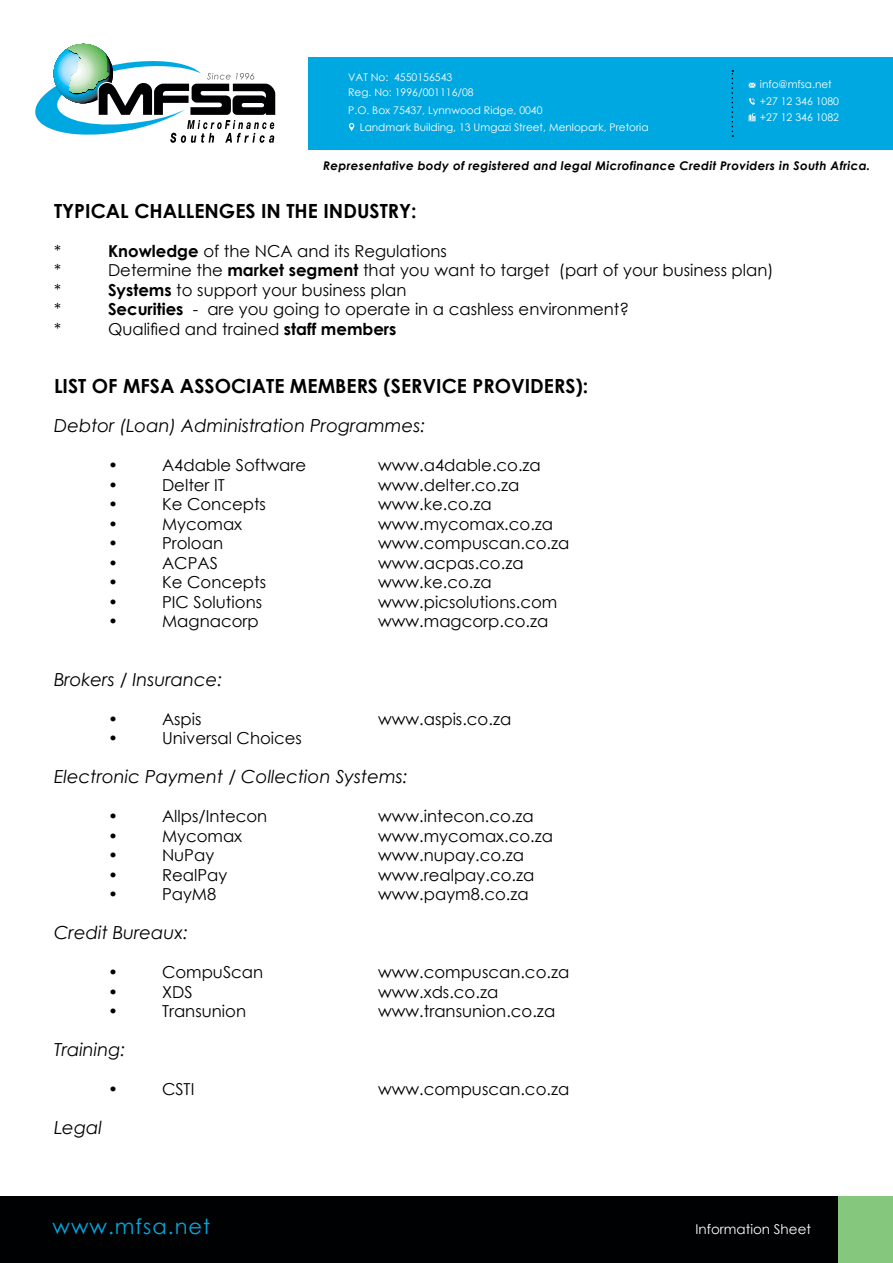
<style>
.page{position:relative;width:893px;height:1263px;background:#fff}
.page>*{position:absolute;margin:0;border:0;box-sizing:border-box;transform-origin:0 0}
.t1{font:21px "Century Gothic";letter-spacing:.05em;color:#00a8e1}
.t2{font:700 19.5px "Century Gothic";color:#000}
.t3{font:italic 18px "Century Gothic";color:#000}
.t4{font:16.5px "Century Gothic";color:#000}
.t5{font:13.5px "Century Gothic";color:#fff}
.t6{font:italic 700 12px "Century Gothic";letter-spacing:.025em;color:#000102}
.t7{font:10.5px/16.5px "Century Gothic";color:#fff}
.s1{font-weight:700}
</style>
<div class="page">
<div style="left:308px;top:58px;width:585px;height:92px;background:#00a8e1"></div>
<svg style="left:749px;top:113px;width:6px;height:8px"></svg>
<svg style="left:749px;top:98px;width:6px;height:7px"></svg>
<svg style="left:749px;top:83px;width:6px;height:5px"></svg>
<svg style="left:349px;top:123px;width:5px;height:8px"></svg>
<svg style="left:732px;top:70px;width:1px;height:67px"></svg>
<svg style="left:35px;top:44px;width:241px;height:99px"></svg>
<div style="left:0;top:1196px;width:893px;height:67px;background:#000102"></div>
<div style="left:839px;top:1196px;width:54px;height:67px;background:#84c77d"></div>
<p class="t7" style="left:348px;top:69px;width:127px;line-height:15px">VAT No: 4550156543<br>Reg. No: 1996/001116/08</p>
<p class="t7" style="left:360px;top:102px;width:290px;text-indent:-12px">P.O. Box 75437, Lynnwood Ridge, 0040<br>Landmark Building, 13 Umgazi Street, Menlopark, Pretoria</p>
<p class="t7" style="left:760px;top:76px;width:81px">info@mfsa.net +27 12 346 1080 +27 12 346 1082</p>
<p class="t6" style="left:323px;top:156px;width:549px">Representative body of registered and legal Microfinance Credit Providers in South Africa.</p>
<p class="t2" style="left:54px;top:196px;width:364px">TYPICAL CHALLENGES IN THE INDUSTRY:</p>
<p class="t4" style="left:54px;top:239px;width:9px">*</p>
<p class="t4" style="left:108px;top:239px;width:340px"><span class="s1">Knowledge</span> of the NCA and its Regulations</p>
<p class="t4" style="left:54px;top:259px;width:9px">*</p>
<p class="t4" style="left:108px;top:259px;width:667px">Determine the <span class="s1">market segment</span> that you want to target (part of your business plan)</p>
<p class="t4" style="left:54px;top:278px;width:9px">*</p>
<p class="t4" style="left:108px;top:278px;width:300px"><span class="s1">Systems</span> to support your business plan</p>
<p class="t4" style="left:54px;top:298px;width:9px">*</p>
<p class="t4" style="left:108px;top:298px;width:523px"><span class="s1">Securities</span> - are you going to operate in a cashless environment?</p>
<p class="t4" style="left:54px;top:317px;width:9px">*</p>
<p class="t4" style="left:108px;top:317px;width:290px">Qualified and trained <span class="s1">staff members</span></p>
<p class="t2" style="left:54px;top:371px;width:536px">LIST OF MFSA ASSOCIATE MEMBERS (SERVICE PROVIDERS):</p>
<p class="t3" style="left:54px;top:415px;width:373px">Debtor (Loan) Administration Programmes:</p>
<p class="t4" style="left:108px;top:454px;width:11px">•</p>
<p class="t4" style="left:162px;top:454px;width:146px">A4dable Software</p>
<p class="t4" style="left:378px;top:454px;width:164px">www.a4dable.co.za</p>
<p class="t4" style="left:108px;top:473px;width:11px">•</p>
<p class="t4" style="left:162px;top:473px;width:64px">Delter IT</p>
<p class="t4" style="left:378px;top:473px;width:143px">www.delter.co.za</p>
<p class="t4" style="left:108px;top:493px;width:11px">•</p>
<p class="t4" style="left:162px;top:493px;width:105px">Ke Concepts</p>
<p class="t4" style="left:378px;top:493px;width:115px">www.ke.co.za</p>
<p class="t4" style="left:108px;top:512px;width:11px">•</p>
<p class="t4" style="left:162px;top:512px;width:82px">Mycomax</p>
<p class="t4" style="left:378px;top:512px;width:177px">www.mycomax.co.za</p>
<p class="t4" style="left:108px;top:532px;width:11px">•</p>
<p class="t4" style="left:162px;top:532px;width:62px">Proloan</p>
<p class="t4" style="left:378px;top:532px;width:193px">www.compuscan.co.za</p>
<p class="t4" style="left:108px;top:551px;width:11px">•</p>
<p class="t4" style="left:162px;top:551px;width:57px">ACPAS</p>
<p class="t4" style="left:378px;top:551px;width:147px">www.acpas.co.za</p>
<p class="t4" style="left:108px;top:571px;width:11px">•</p>
<p class="t4" style="left:162px;top:571px;width:105px">Ke Concepts</p>
<p class="t4" style="left:378px;top:571px;width:115px">www.ke.co.za</p>
<p class="t4" style="left:108px;top:590px;width:11px">•</p>
<p class="t4" style="left:162px;top:590px;width:102px">PIC Solutions</p>
<p class="t4" style="left:378px;top:590px;width:181px">www.picsolutions.com</p>
<p class="t4" style="left:108px;top:610px;width:11px">•</p>
<p class="t4" style="left:162px;top:610px;width:98px">Magnacorp</p>
<p class="t4" style="left:378px;top:610px;width:172px">www.magcorp.co.za</p>
<p class="t3" style="left:54px;top:668px;width:170px">Brokers / Insurance:</p>
<p class="t4" style="left:108px;top:707px;width:11px">•</p>
<p class="t4" style="left:162px;top:707px;width:41px">Aspis</p>
<p class="t4" style="left:378px;top:707px;width:135px">www.aspis.co.za</p>
<p class="t4" style="left:108px;top:727px;width:11px">•</p>
<p class="t4" style="left:162px;top:727px;width:141px">Universal Choices</p>
<p class="t3" style="left:54px;top:766px;width:355px">Electronic Payment / Collection Systems:</p>
<p class="t4" style="left:108px;top:805px;width:11px">•</p>
<p class="t4" style="left:162px;top:805px;width:107px">Allps/Intecon</p>
<p class="t4" style="left:378px;top:805px;width:157px">www.intecon.co.za</p>
<p class="t4" style="left:108px;top:824px;width:11px">•</p>
<p class="t4" style="left:162px;top:824px;width:82px">Mycomax</p>
<p class="t4" style="left:378px;top:824px;width:177px">www.mycomax.co.za</p>
<p class="t4" style="left:108px;top:844px;width:11px">•</p>
<p class="t4" style="left:162px;top:844px;width:54px">NuPay</p>
<p class="t4" style="left:378px;top:844px;width:148px">www.nupay.co.za</p>
<p class="t4" style="left:108px;top:863px;width:11px">•</p>
<p class="t4" style="left:162px;top:863px;width:67px">RealPay</p>
<p class="t4" style="left:378px;top:863px;width:158px">www.realpay.co.za</p>
<p class="t4" style="left:108px;top:883px;width:11px">•</p>
<p class="t4" style="left:162px;top:883px;width:56px">PayM8</p>
<p class="t4" style="left:378px;top:883px;width:152px">www.paym8.co.za</p>
<p class="t3" style="left:54px;top:922px;width:136px">Credit Bureaux:</p>
<p class="t4" style="left:108px;top:961px;width:11px">•</p>
<p class="t4" style="left:162px;top:961px;width:103px">CompuScan</p>
<p class="t4" style="left:378px;top:961px;width:193px">www.compuscan.co.za</p>
<p class="t4" style="left:108px;top:980px;width:11px">•</p>
<p class="t4" style="left:162px;top:980px;width:32px">XDS</p>
<p class="t4" style="left:378px;top:980px;width:122px">www.xds.co.za</p>
<p class="t4" style="left:108px;top:1000px;width:11px">•</p>
<p class="t4" style="left:162px;top:1000px;width:86px">Transunion</p>
<p class="t4" style="left:378px;top:1000px;width:179px">www.transunion.co.za</p>
<p class="t3" style="left:54px;top:1039px;width:73px">Training:</p>
<p class="t4" style="left:108px;top:1078px;width:11px">•</p>
<p class="t4" style="left:162px;top:1078px;width:34px">CSTI</p>
<p class="t4" style="left:378px;top:1078px;width:193px">www.compuscan.co.za</p>
<p class="t3" style="left:54px;top:1117px;width:50px">Legal</p>
<p class="t1" style="left:52px;top:1212px;width:159px">www.mfsa.net</p>
<p class="t5" style="left:695px;top:1220px;width:117px">Information Sheet</p>
</div>
